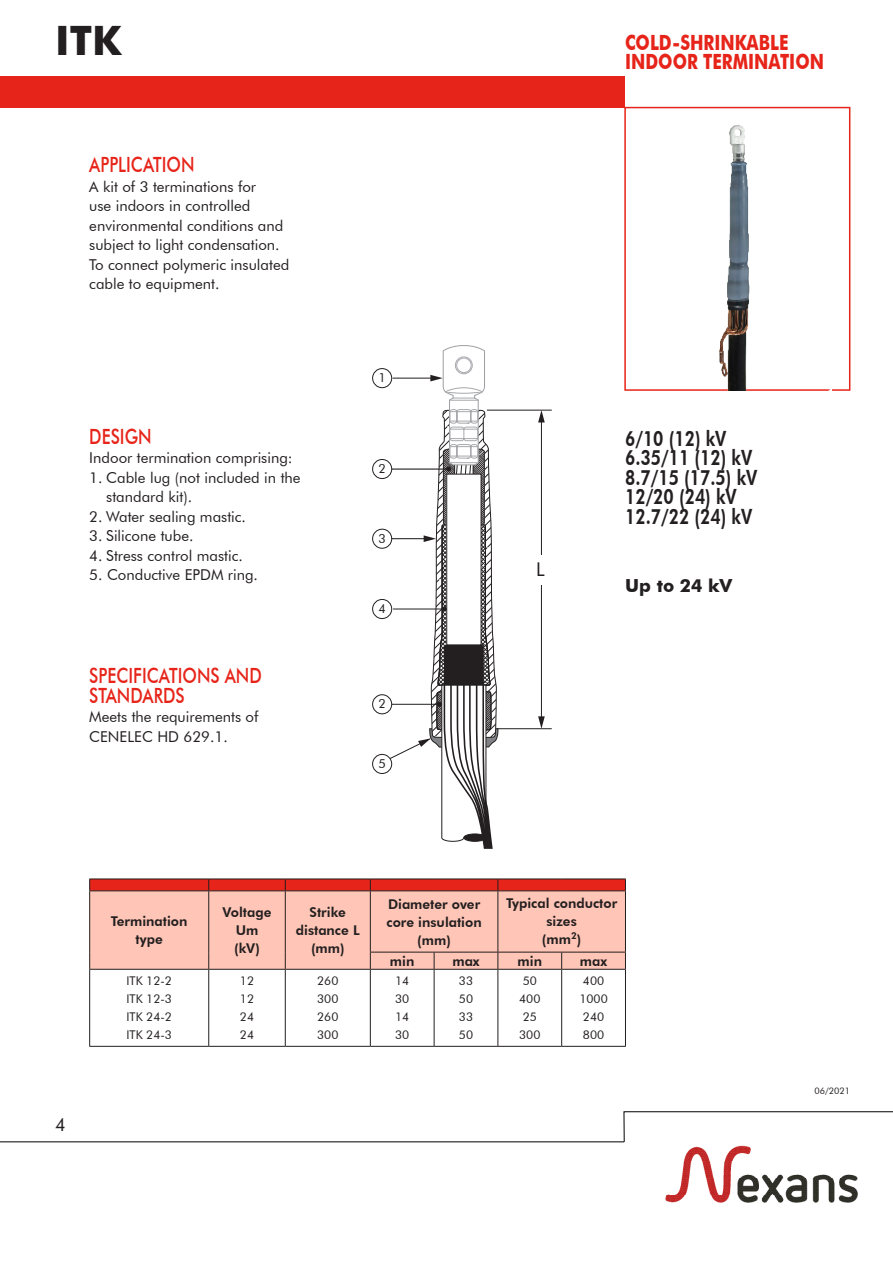
<style>
.page{position:relative;width:893px;height:1263px;background:#fff}
.page>*{position:absolute;margin:0;border:0;box-sizing:border-box;transform-origin:0 0}
.t1{font:700 40.5px "Futura ABT";color:#231f20}
.Titel_onder_product{font:800 21px "Futura ABT";color:#231f20;scale:.8 1}
.t2{font:500 21px/19.5px "Futura BT";color:#e72419;scale:.8 1}
.t3{font:700 21px "Futura BT";color:#e72419;scale:.8 1}
.t4{font:18.9px "Futura ABT";color:#231f20}
.t5{font:700 18px "Futura ABT";color:#231f20}
.t6{font:18px "Futura ABT";color:#231f20}
.Body{font:15px/19.5px "Futura ABT";color:#231f20}
.Technical_cha{font:15px/19.5px "Futura ABT";color:#231f20}
.t7{font:800 13.5px/18px "Futura ABT";color:#231f20;text-align:center}
.t8{font:12.6px "Futura ABT";color:#231f20}
.t9{font:12px "Futura ABT";color:#231f20}
.t10{font:9px "Futura ABT";color:#231f20}
</style>
<div class="page">
<div style="left:0;top:76px;width:625px;height:32px;background:#e72419"></div>
<img style="left:665px;top:1145px;width:193px;height:58px">
<svg style="left:623px;top:1111px;width:270px;height:31px"></svg>
<hr style="left:0;top:1141px;width:624px;height:1px;background:#000">
<hr style="left:89px;top:969px;width:120px;height:1px;background:#231f20">
<hr style="left:209px;top:969px;width:76px;height:1px;background:#231f20">
<hr style="left:208px;top:970px;width:1px;height:76px;background:#231f20">
<hr style="left:285px;top:969px;width:85px;height:1px;background:#231f20">
<hr style="left:285px;top:970px;width:1px;height:76px;background:#231f20">
<hr style="left:370px;top:969px;width:64px;height:1px;background:#231f20">
<hr style="left:370px;top:970px;width:1px;height:76px;background:#231f20">
<hr style="left:434px;top:969px;width:64px;height:1px;background:#231f20">
<hr style="left:434px;top:970px;width:1px;height:76px;background:#231f20">
<hr style="left:498px;top:969px;width:64px;height:1px;background:#231f20">
<hr style="left:497px;top:970px;width:1px;height:76px;background:#231f20">
<hr style="left:562px;top:969px;width:64px;height:1px;background:#231f20">
<hr style="left:561px;top:970px;width:1px;height:76px;background:#231f20">
<hr style="left:89px;top:970px;width:1px;height:76px;background:#231f20">
<hr style="left:89px;top:1046px;width:120px;height:1px;background:#231f20">
<hr style="left:209px;top:1046px;width:76px;height:1px;background:#231f20">
<hr style="left:285px;top:1046px;width:85px;height:1px;background:#231f20">
<hr style="left:625px;top:970px;width:1px;height:76px;background:#231f20">
<hr style="left:370px;top:1046px;width:64px;height:1px;background:#231f20">
<hr style="left:434px;top:1046px;width:64px;height:1px;background:#231f20">
<hr style="left:498px;top:1046px;width:64px;height:1px;background:#231f20">
<hr style="left:562px;top:1046px;width:64px;height:1px;background:#231f20">
<hr style="left:89px;top:878px;width:120px;height:1px;background:#231f20">
<hr style="left:209px;top:878px;width:76px;height:1px;background:#231f20">
<hr style="left:285px;top:878px;width:85px;height:1px;background:#231f20">
<hr style="left:370px;top:878px;width:64px;height:1px;background:#231f20">
<hr style="left:434px;top:878px;width:64px;height:1px;background:#231f20">
<hr style="left:498px;top:878px;width:64px;height:1px;background:#231f20">
<hr style="left:562px;top:878px;width:64px;height:1px;background:#231f20">
<svg style="left:89px;top:879px;width:537px;height:90px;background:#f5ad9f"></svg>
<hr style="left:89px;top:890px;width:120px;height:1px;background:#231f20">
<hr style="left:209px;top:890px;width:76px;height:1px;background:#231f20">
<hr style="left:285px;top:890px;width:85px;height:1px;background:#231f20">
<hr style="left:370px;top:890px;width:64px;height:1px;background:#231f20">
<hr style="left:434px;top:890px;width:64px;height:1px;background:#231f20">
<hr style="left:498px;top:890px;width:64px;height:1px;background:#231f20">
<hr style="left:562px;top:890px;width:64px;height:1px;background:#231f20">
<svg style="left:538px;top:716px;width:7px;height:12px"></svg>
<svg style="left:538px;top:411px;width:7px;height:11px"></svg>
<hr style="left:487px;top:410px;width:65px;height:1px;background:#231f20">
<hr style="left:497px;top:728px;width:55px;height:1px;background:#231f20">
<hr style="left:541px;top:418px;width:1px;height:303px;background:#231f20">
<div style="left:523px;top:555px;width:37px;height:29px;background:#fff"></div>
<div style="left:372px;top:529px;width:20px;height:19px;border:1px solid #231f20;border-radius:50%"></div>
<div style="left:372px;top:368px;width:20px;height:20px;border:1px solid #231f20;border-radius:50%"></div>
<svg style="left:373px;top:459px;width:19px;height:20px"></svg>
<div style="left:372px;top:459px;width:20px;height:20px;border:1px solid #231f20;border-radius:50%"></div>
<div style="left:372px;top:599px;width:20px;height:20px;border:1px solid #231f20;border-radius:50%"></div>
<div style="left:372px;top:754px;width:20px;height:20px;border:1px solid #231f20;border-radius:50%"></div>
<div style="left:372px;top:694px;width:20px;height:20px;border:1px solid #231f20;border-radius:50%"></div>
<svg style="left:378px;top:345px;width:121px;height:504px"></svg>
<div style="left:624px;top:107px;width:226px;height:284px;border:2px solid #e72419"></div>
<img style="left:653px;top:124px;width:179px;height:267px">
<p class="t1" style="left:55px;top:16px;width:68px">ITK</p>
<p class="t2" style="left:89px;top:155px;width:133px">APPLICATION</p>
<p class="Body" style="left:89px;top:177px;width:196px">A kit of 3 terminations for<br>use indoors in controlled environmental conditions and subject to light condensation.</p>
<p class="Body" style="left:89px;top:255px;width:201px">To connect polymeric insulated cable to equipment.</p>
<p class="t2" style="left:89px;top:427px;width:79px">DESIGN</p>
<p class="Technical_cha" style="left:89px;top:448px;width:205px">Indoor termination comprising:</p>
<p class="Technical_cha" style="left:106px;top:468px;width:196px;text-indent:-17px">1. Cable lug (not included in the standard kit).</p>
<p class="Technical_cha" style="left:89px;top:507px;width:158px">2. Water sealing mastic.</p>
<p class="Technical_cha" style="left:89px;top:526px;width:106px">3. Silicone tube.</p>
<p class="Technical_cha" style="left:89px;top:546px;width:155px">4. Stress control mastic.</p>
<p class="Technical_cha" style="left:89px;top:565px;width:170px">5. Conductive EPDM ring.</p>
<p class="t2" style="left:89px;top:666px;width:217px">SPECIFICATIONS AND<br>STANDARDS</p>
<p class="Body" style="left:89px;top:707px;width:171px">Meets the requirements of<br>CENELEC HD 629.1.</p>
<p class="t8" style="left:378px;top:370px;width:9px">1</p>
<p class="t8" style="left:378px;top:461px;width:9px">2</p>
<p class="t8" style="left:378px;top:530px;width:9px">3</p>
<p class="t8" style="left:378px;top:601px;width:9px">4</p>
<p class="t8" style="left:378px;top:696px;width:9px">2</p>
<p class="t8" style="left:378px;top:756px;width:9px">5</p>
<p class="t3" style="left:625px;top:30px;width:206px">COLD-SHRINKABLE</p>
<p class="t3" style="left:625px;top:49px;width:250px">INDOOR TERMINATION</p>
<p class="t4" style="left:536px;top:557px;width:10px">L</p>
<p class="Titel_onder_product" style="left:625px;top:425px;width:128px">6/10 (12) kV</p>
<p class="Titel_onder_product" style="left:625px;top:445px;width:161px">6.35/11 (12) kV</p>
<p class="Titel_onder_product" style="left:625px;top:464px;width:167px">8.7/15 (17.5) kV</p>
<p class="Titel_onder_product" style="left:625px;top:484px;width:141px">12/20 (24) kV</p>
<p class="Titel_onder_product" style="left:625px;top:503px;width:161px">12.7/22 (24) kV</p>
<p class="t5" style="left:625px;top:575px;width:109px">Up to 24 kV</p>
<p class="t6" style="left:55px;top:1114px;width:12px">4</p>
<p class="t7" style="left:111px;top:912px;width:78px">Termination</p>
<p class="t7" style="left:136px;top:930px;width:29px">type</p>
<p class="t9" style="left:126px;top:974px;width:47px">ITK 12-2</p>
<p class="t9" style="left:126px;top:992px;width:47px">ITK 12-3</p>
<p class="t9" style="left:126px;top:1010px;width:47px">ITK 24-2</p>
<p class="t9" style="left:126px;top:1028px;width:47px">ITK 24-3</p>
<p class="t7" style="left:223px;top:903px;width:50px">Voltage</p>
<p class="t7" style="left:236px;top:921px;width:24px">Um</p>
<p class="t7" style="left:234px;top:939px;width:27px">(kV)</p>
<p class="t9" style="left:240px;top:974px;width:16px">12</p>
<p class="t9" style="left:240px;top:992px;width:16px">12</p>
<p class="t9" style="left:240px;top:1010px;width:16px">24</p>
<p class="t9" style="left:240px;top:1028px;width:16px">24</p>
<p class="t7" style="left:310px;top:903px;width:38px">Strike</p>
<p class="t7" style="left:296px;top:921px;width:65px">distance L (mm)</p>
<p class="t9" style="left:317px;top:974px;width:23px">260</p>
<p class="t9" style="left:317px;top:992px;width:23px">300</p>
<p class="t9" style="left:317px;top:1010px;width:23px">260</p>
<p class="t9" style="left:317px;top:1028px;width:23px">300</p>
<p class="t7" style="left:388px;top:895px;width:94px">Diameter over</p>
<p class="t7" style="left:386px;top:913px;width:97px">core insulation</p>
<p class="t7" style="left:417px;top:931px;width:35px">(mm)</p>
<p class="t7" style="left:506px;top:894px;width:112px">Typical conductor</p>
<p class="t7" style="left:546px;top:912px;width:32px">sizes</p>
<p class="t7" style="left:542px;top:930px;width:41px">(mm<sup>2</sup>)</p>
<p class="t7" style="left:390px;top:952px;width:26px">min</p>
<p class="t7" style="left:452px;top:952px;width:29px">max</p>
<p class="t7" style="left:518px;top:952px;width:26px">min</p>
<p class="t7" style="left:580px;top:952px;width:29px">max</p>
<p class="t9" style="left:395px;top:974px;width:16px">14</p>
<p class="t9" style="left:395px;top:992px;width:16px">30</p>
<p class="t9" style="left:395px;top:1010px;width:16px">14</p>
<p class="t9" style="left:395px;top:1028px;width:16px">30</p>
<p class="t9" style="left:459px;top:974px;width:16px">33</p>
<p class="t9" style="left:459px;top:992px;width:16px">50</p>
<p class="t9" style="left:459px;top:1010px;width:16px">33</p>
<p class="t9" style="left:459px;top:1028px;width:16px">50</p>
<p class="t9" style="left:523px;top:974px;width:16px">50</p>
<p class="t9" style="left:519px;top:992px;width:23px">400</p>
<p class="t9" style="left:523px;top:1010px;width:16px">25</p>
<p class="t9" style="left:519px;top:1028px;width:23px">300</p>
<p class="t9" style="left:583px;top:974px;width:23px">400</p>
<p class="t9" style="left:579px;top:992px;width:30px">1000</p>
<p class="t9" style="left:583px;top:1010px;width:23px">240</p>
<p class="t9" style="left:583px;top:1028px;width:23px">800</p>
<p class="t10" style="left:814px;top:1085px;width:37px">06/2021</p>
</div>
